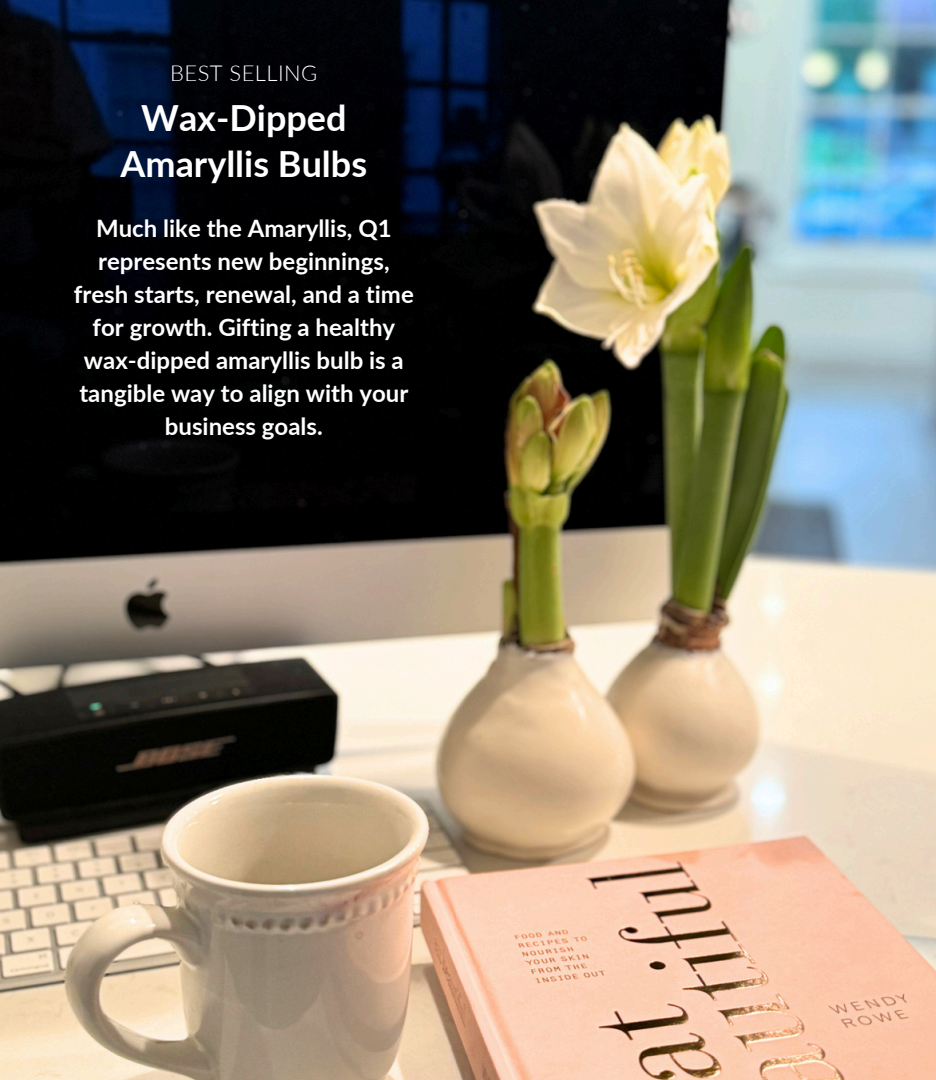
<style>
.page{position:relative;width:936px;height:1080px;background:#fff}
.page>*{position:absolute;margin:0;border:0;box-sizing:border-box;transform-origin:0 0}
.t1{font:700 36px/46.4px "Lato";color:#fff;text-align:center}
.t2{font:700 24px/33px "Lato";color:#fff;text-align:center}
.t3{font:300 22px "Lato";letter-spacing:.02em;color:#fff}
</style>
<div class="page">
<img style="left:0;top:0;width:936px;height:1080px">
<p class="t3" style="left:170px;top:59px;width:149px">BEST SELLING</p>
<h2 class="t1" style="left:121px;top:94px;width:248px">Wax-Dipped<br>Amaryllis Bulbs</h2>
<h1 class="t2" style="left:74px;top:211px;width:341px">Much like the Amaryllis, Q1 represents new beginnings, fresh starts, renewal, and a time for growth. Gifting a healthy wax-dipped amaryllis bulb is a tangible way to align with your business goals.</h1>
</div>
